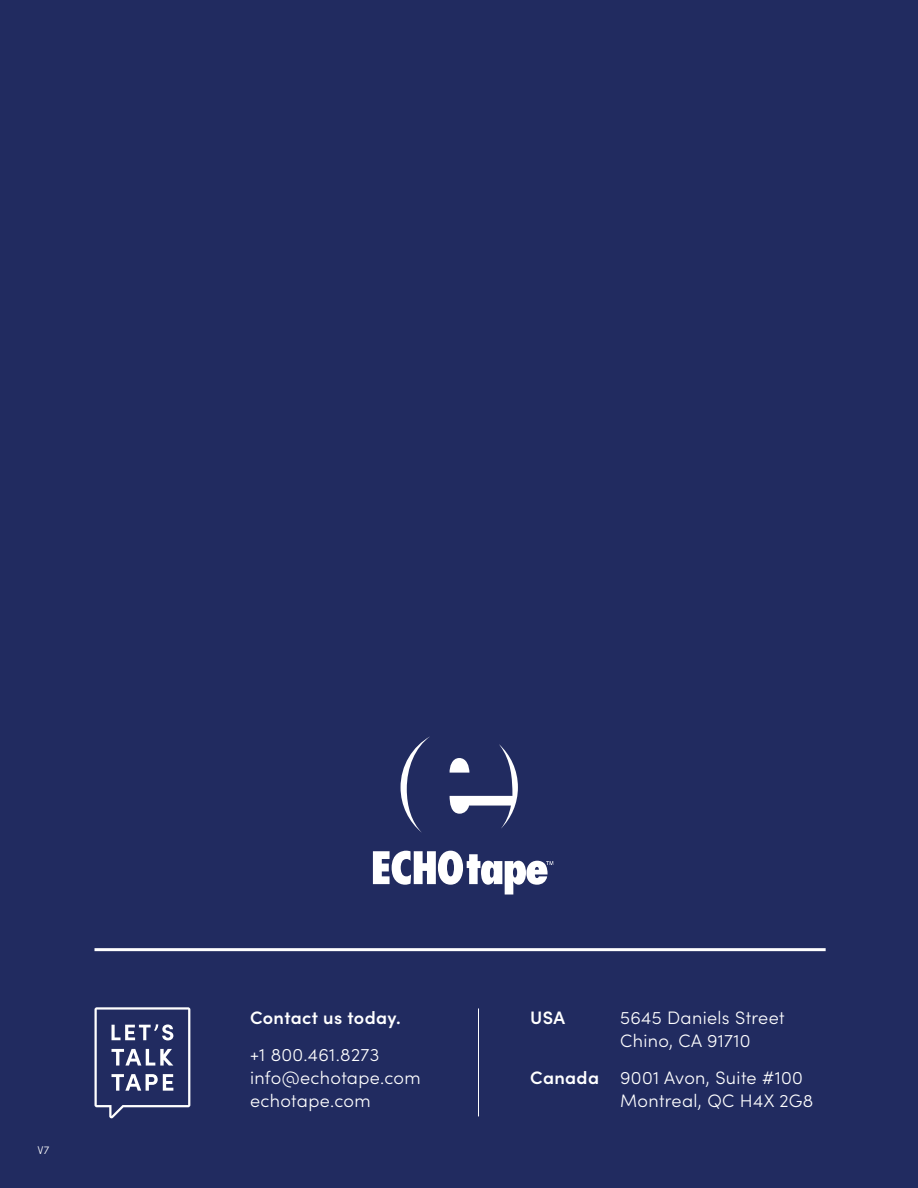
<style>
.page{position:relative;width:918px;height:1188px;background:#212b60}
.page>*{position:absolute;margin:0;border:0;box-sizing:border-box;transform-origin:0 0}
.t1{font:300 18px/23.2px "Sofia Pro";letter-spacing:.02em;color:#fff}
.t2{font:600 18px "Sofia Pro";letter-spacing:.02em;color:#fff}
.t3{font:300 11.25px "Sofia Pro";color:#fff}
.s1{font-weight:600}
</style>
<div class="page">
<hr style="left:94px;top:948px;width:732px;height:3px;background:#fff">
<svg style="left:373px;top:851px;width:180px;height:44px"></svg>
<svg style="left:401px;top:736px;width:29px;height:97px"></svg>
<svg style="left:449px;top:744px;width:69px;height:85px"></svg>
<svg style="left:95px;top:1007px;width:95px;height:111px"></svg>
<hr style="left:478px;top:1008px;width:1px;height:108px;background:#fff">
<p class="t3" style="left:37px;top:1142px;width:13px">V7</p>
<p class="t2" style="left:250px;top:1004px;width:152px">Contact us today.</p>
<p class="t1" style="left:250px;top:1042px;width:172px">+1 800.461.8273 info@echotape.com echotape.com</p>
<p class="t2" style="left:530px;top:1004px;width:36px">USA</p>
<p class="t1" style="left:620px;top:1005px;width:166px">5645 Daniels Street<br>Chino, CA 91710</p>
<p class="t1" style="left:620px;top:1065px;width:195px;text-indent:-90px"><span class="s1">Canada</span> 9001 Avon, Suite #100<br>Montreal, QC H4X 2G8</p>
</div>
